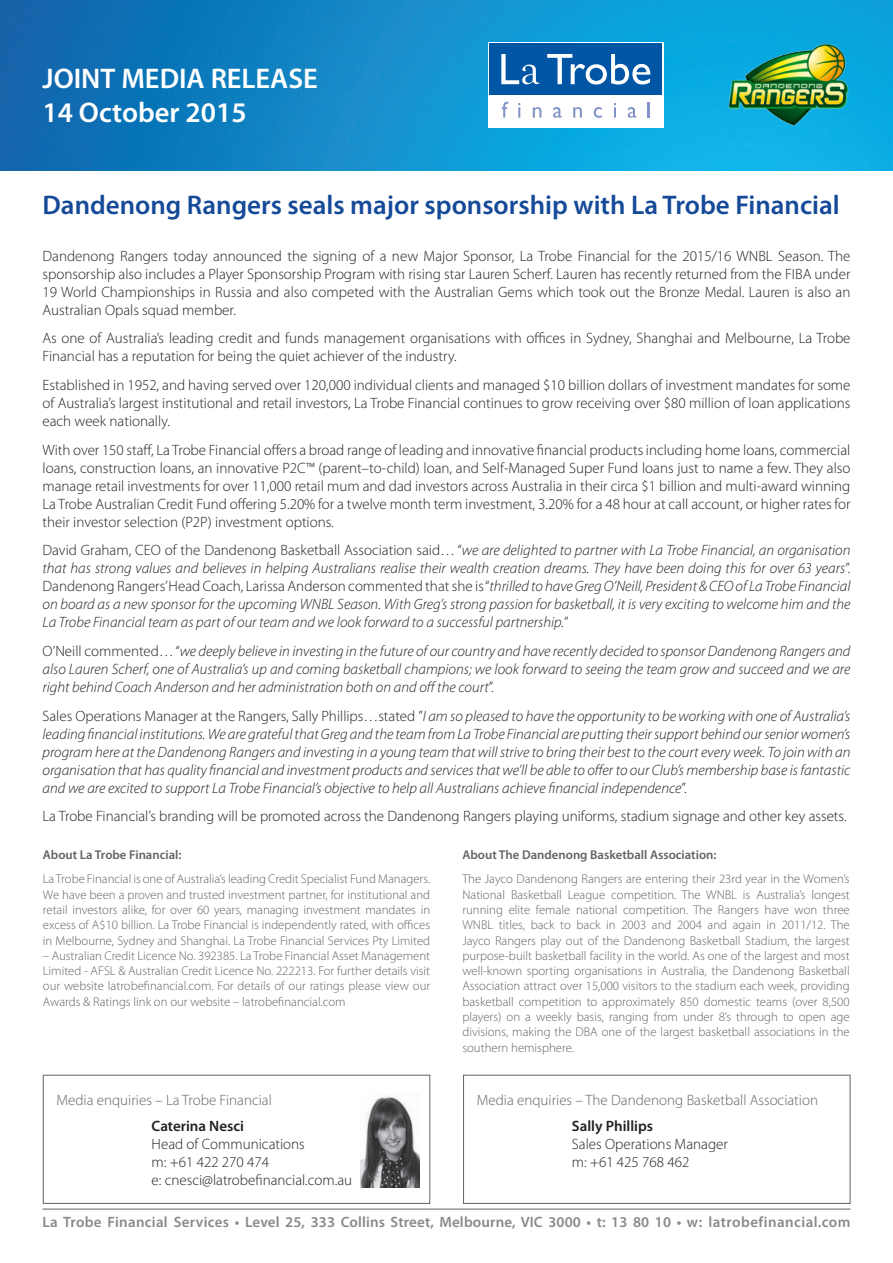
<style>
.page{position:relative;width:893px;height:1263px;background:#fff}
.page>*{position:absolute;margin:0;border:0;box-sizing:border-box;transform-origin:0 0}
.Header_1W{font:600 28.5px/34.2px "Myriad Pro";color:#fff}
.Header_1W-2{font:600 27px "Myriad Pro";color:#154a99}
.Bodycopy_B_primary{font:300 15px/18px "Myriad Pro";color:#231f20}
.t1{font:italic 300 15px/18px "Myriad Pro";color:#231f20;text-align:justify}
.Address_when_under_k{font:600 15px "Myriad Pro";letter-spacing:.01em;color:#87898c}
.Bodycopy_B_primary-2{font:300 15px "Myriad Pro";color:#636366}
.Bodycopy_B_primary-3{font:300 12.75px/15.3px "Myriad Pro";color:#636366;text-align:justify}
.Bodycopy_B_primary-4{font:600 12.75px "Myriad Pro";color:#636366}
.s1{font-style:normal}
.s2{font-weight:600}
</style>
<div class="page">
<img style="left:0;top:0;width:893px;height:170px">
<svg style="left:488px;top:43px;width:175px;height:85px"></svg>
<div style="left:489px;top:95px;width:173px;height:32px;background:#fff"></div>
<div style="left:489px;top:44px;width:173px;height:51px;background:#0155a5"></div>
<svg style="left:502px;top:102px;width:6px;height:16px"></svg>
<svg style="left:518px;top:103px;width:2px;height:15px"></svg>
<svg style="left:533px;top:107px;width:8px;height:11px"></svg>
<svg style="left:553px;top:107px;width:9px;height:11px"></svg>
<svg style="left:573px;top:107px;width:9px;height:11px"></svg>
<svg style="left:594px;top:107px;width:8px;height:11px"></svg>
<svg style="left:614px;top:103px;width:2px;height:15px"></svg>
<svg style="left:628px;top:107px;width:8px;height:11px"></svg>
<svg style="left:648px;top:102px;width:2px;height:16px"></svg>
<svg style="left:547px;top:54px;width:103px;height:31px"></svg>
<svg style="left:501px;top:54px;width:39px;height:30px"></svg>
<img style="left:725px;top:43px;width:125px;height:85px">
<hr style="left:43px;top:1209px;width:807px;height:1px;background:#636366">
<div style="left:43px;top:1075px;width:387px;height:129px;border:1px solid #636366"></div>
<img style="left:360px;top:1096px;width:60px;height:91px">
<div style="left:463px;top:1075px;width:387px;height:129px;border:1px solid #636366"></div>
<p class="Header_1W" style="left:43px;top:61px;width:277px">JOINT MEDIA RELEASE<br>14 October 2015</p>
<p class="Header_1W-2" style="left:43px;top:188px;width:799px">Dandenong Rangers seals major sponsorship with La Trobe Financial</p>
<p class="Bodycopy_B_primary" style="left:43px;top:247px;width:809px;text-align:justify">Dandenong Rangers today announced the signing of a new Major Sponsor, La Trobe Financial for the 2015/16 WNBL Season. The sponsorship also includes a Player Sponsorship Program with rising star Lauren Scherf. Lauren has recently returned from the FIBA under 19 World Championships in Russia and also competed with the Australian Gems which took out the Bronze Medal. Lauren is also an Australian Opals squad member.</p>
<p class="Bodycopy_B_primary" style="left:43px;top:329px;width:809px">As one of Australia’s leading credit and funds management organisations with offices in Sydney, Shanghai and Melbourne, La Trobe<br>Financial has a reputation for being the quiet achiever of the industry.</p>
<p class="Bodycopy_B_primary" style="left:43px;top:376px;width:809px;text-align:justify">Established in 1952, and having served over 120,000 individual clients and managed $10 billion dollars of investment mandates for some of Australia’s largest institutional and retail investors, La Trobe Financial continues to grow receiving over $80 million of loan applications each week nationally.</p>
<p class="Bodycopy_B_primary" style="left:43px;top:440px;width:810px;text-align:justify">With over 150 staff, La Trobe Financial offers a broad range of leading and innovative financial products including home loans, commercial loans, construction loans, an innovative P2C™ (parent–to-child) loan, and Self-Managed Super Fund loans just to name a few. They also manage retail investments for over 11,000 retail mum and dad investors across Australia in their circa $1 billion and multi-award winning La Trobe Australian Credit Fund offering 5.20% for a twelve month term investment, 3.20% for a 48 hour at call account, or higher rates for their investor selection (P2P) investment options.</p>
<p class="t1" style="left:43px;top:541px;width:809px"><span class="s1">David Graham, CEO of the Dandenong Basketball Association said… “</span>we are delighted to partner with La Trobe Financial, an organisation that has strong values and believes in helping Australians realise their wealth creation dreams. They have been doing this for over 63 years<span class="s1">”.<br>Dandenong Rangers’ Head Coach, Larissa Anderson commented that she is “</span>thrilled to have Greg O’Neill, President &amp; CEO of La Trobe Financial on board as a new sponsor for the upcoming WNBL Season. With Greg’s strong passion for basketball, it is very exciting to welcome him and the La Trobe Financial team as part of our team and we look forward to a successful partnership.<span class="s1">”</span></p>
<p class="t1" style="left:43px;top:642px;width:809px"><span class="s1">O’Neill commented… “</span>we deeply believe in investing in the future of our country and have recently decided to sponsor Dandenong Rangers and also Lauren Scherf, one of Australia’s up and coming basketball champions; we look forward to seeing the team grow and succeed and we are right behind Coach Anderson and her administration both on and off the court<span class="s1">”.</span></p>
<p class="t1" style="left:43px;top:706px;width:809px"><span class="s1">Sales Operations Manager at the Rangers, Sally Phillips…stated ”</span>I am so pleased to have the opportunity to be working with one of Australia’s leading financial institutions. We are grateful that Greg and the team from La Trobe Financial are putting their support behind our senior women’s program here at the Dandenong Rangers and investing in a young team that will strive to bring their best to the court every week. To join with an organisation that has quality financial and investment products and services that we’ll be able to offer to our Club’s membership base is fantastic and we are excited to support La Trobe Financial’s objective to help all Australians achieve financial independence<span class="s1">”.</span></p>
<p class="Bodycopy_B_primary" style="left:43px;top:807px;width:806px">La Trobe Financial’s branding will be promoted across the Dandenong Rangers playing uniforms, stadium signage and other key assets.</p>
<p class="Bodycopy_B_primary-4" style="left:43px;top:847px;width:140px">About La Trobe Financial:</p>
<p class="Bodycopy_B_primary-3" style="left:43px;top:871px;width:389px">La Trobe Financial is one of Australia’s leading Credit Specialist Fund Managers.<br>We have been a proven and trusted investment partner, for institutional and retail investors alike, for over 60 years, managing investment mandates in excess of A$10 billion. La Trobe Financial is independently rated, with offices in Melbourne, Sydney and Shanghai. La Trobe Financial Services Pty Limited</p>
<p class="Bodycopy_B_primary-3" style="left:43px;top:948px;width:389px">– Australian Credit Licence No. 392385. La Trobe Financial Asset Management Limited - AFSL &amp; Australian Credit Licence No. 222213. For further details visit our website latrobefinancial.com. For details of our ratings please view our Awards &amp; Ratings link on our website – latrobefinancial.com</p>
<p class="Bodycopy_B_primary-4" style="left:462px;top:847px;width:256px">About The Dandenong Basketball Association:</p>
<p class="Bodycopy_B_primary-3" style="left:462px;top:871px;width:389px">The Jayco Dandenong Rangers are entering their 23rd year in the Women’s National Basketball League competition. The WNBL is Australia’s longest running elite female national competition. The Rangers have won three WNBL titles, back to back in 2003 and 2004 and again in 2011/12. The Jayco Rangers play out of the Dandenong Basketball Stadium, the largest purpose-built basketball facility in the world. As one of the largest and most well-known sporting organisations in Australia, the Dandenong Basketball Association attract over 15,000 visitors to the stadium each week, providing basketball competition to approximately 850 domestic teams (over 8,500 players) on a weekly basis, ranging from under 8’s through to open age divisions, making the DBA one of the largest basketball associations in the southern hemisphere.</p>
<p class="Bodycopy_B_primary-2" style="left:56px;top:1091px;width:217px">Media enquiries – La Trobe Financial</p>
<p class="Bodycopy_B_primary" style="left:152px;top:1117px;width:155px"><span class="s2">Caterina Nesci<br></span>Head of Communications</p>
<p class="Bodycopy_B_primary" style="left:152px;top:1153px;width:202px">m: +61 422 270 474<br>e: cnesci@latrobefinancial.com.au</p>
<p class="Bodycopy_B_primary-2" style="left:477px;top:1091px;width:343px">Media enquiries – The Dandenong Basketball Association</p>
<p class="Bodycopy_B_primary" style="left:572px;top:1117px;width:157px"><span class="s2">Sally Phillips<br></span>Sales Operations Manager</p>
<p class="Bodycopy_B_primary" style="left:572px;top:1153px;width:119px">m: +61 425 768 462</p>
<p class="Address_when_under_k" style="left:43px;top:1212px;width:809px">La Trobe Financial Services • Level 25, 333 Collins Street, Melbourne, VIC 3000 • t: 13 80 10 • w: latrobefinancial.com</p>
</div>
